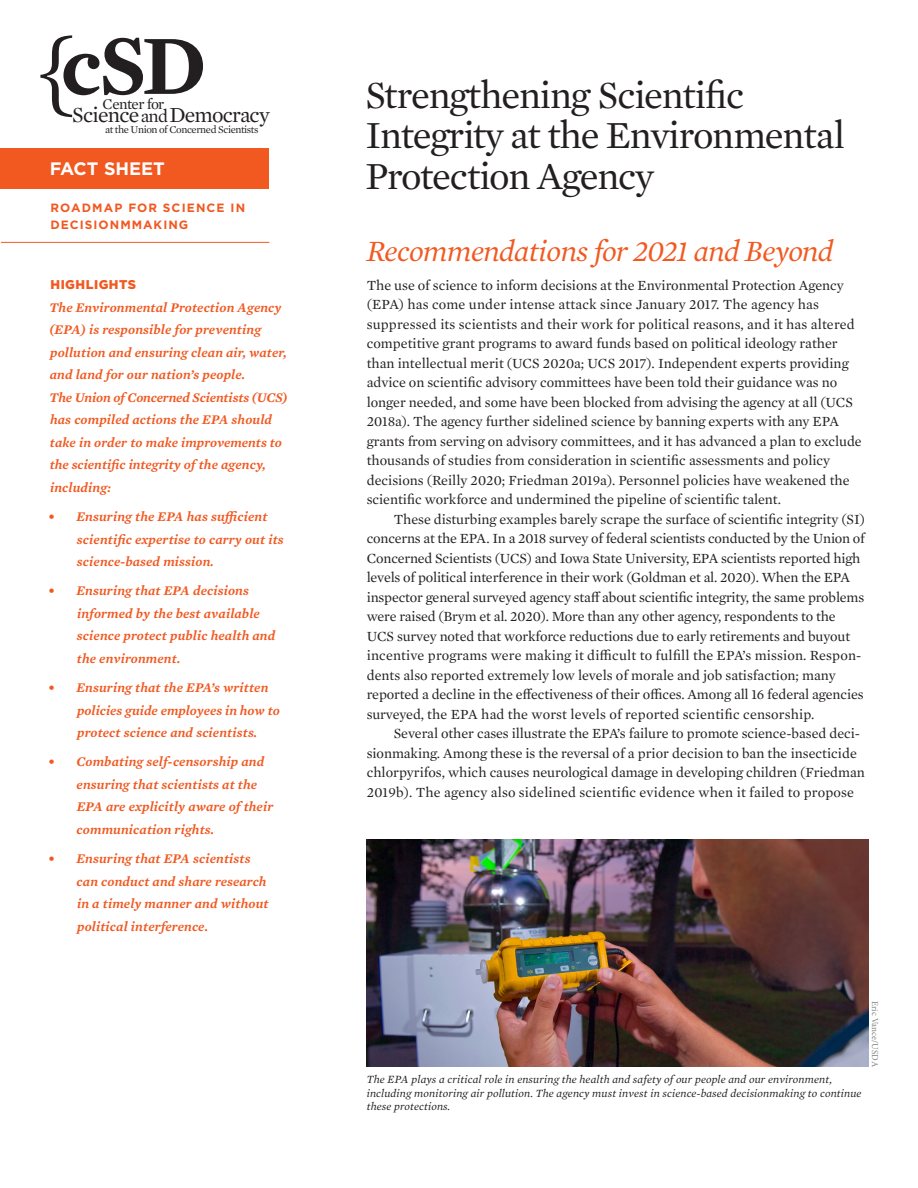
<style>
.page{position:relative;width:918px;height:1188px;background:#fff}
.page>*{position:absolute;margin:0;border:0;box-sizing:border-box;transform-origin:0 0}
.t1{font:89.7px "Mercury Text G1";color:#231f20;scale:.96 1}
.t2{font:600 85.95px "Mercury Text G1";color:#231f20}
.Main_title_3_lines{font:39px/40.5px "Mercury Text G1";letter-spacing:-.035em;color:#231f20}
.Subtitle__Fact{font:italic 30px "Mercury Text G1";letter-spacing:-.02em;color:#f15921}
.t3{font:21.9px "Mercury Text G1";letter-spacing:-.04em;color:#231f20}
.t4{font:700 18px "Gotham";color:#fff}
.t5{font:15.15px "Mercury Text G1";letter-spacing:-.04em;color:#231f20}
.Body_Text__first_par{font:14.25px/19.5px "Mercury Text G1";letter-spacing:-.005em;color:#231f20}
.Side_bar_body_text{font:italic 600 13.5px/22.5px "Mercury Text G1";letter-spacing:.01em;color:#f15921}
.Side_bar_main_title{font:900 12.75px "Gotham";letter-spacing:.04em;color:#f15921}
.Series_title{font:700 12px/16.5px "Gotham";letter-spacing:.09em;color:#f15921}
.Photo_caption_text_w{font:italic 11.25px/13.5px "Mercury Text G1";letter-spacing:.01em;color:#231f20}
.t6{font:10.65px "Mercury Text G1";letter-spacing:-.04em;color:#231f20}
.Photo_credit{font:9px "Minion Pro";letter-spacing:.01em;color:#808285}
.s1{font-weight:600;font-size:85.95px}
.s2{font-size:18.15px}
</style>
<div class="page">
<div style="left:0;top:148px;width:269px;height:40px;background:#f15921"></div>
<img style="left:367px;top:840px;width:501px;height:227px">
<hr style="left:1px;top:242px;width:268px;height:1px;background:#f15921">
<h1 class="t1" style="left:38px;top:7px;width:68px">{<span class="s1">c</span></h1>
<h2 class="t2" style="left:99px;top:1px;width:110px">SD</h2>
<h3 class="t3" style="left:72px;top:99px;width:199px">Science<span class="s2">and</span>Democracy</h3>
<p class="t6" style="left:105px;top:122px;width:155px">at the Union of Concerned Scientists</p>
<p class="t5" style="left:103px;top:93px;width:63px">Center for</p>
<p class="t4" style="left:50px;top:156px;width:117px">FACT SHEET</p>
<p class="Series_title" style="left:50px;top:200px;width:196px">ROADMAP FOR SCIENCE IN<br>DECISIONMMAKING</p>
<p class="Side_bar_main_title" style="left:51px;top:276px;width:87px">HIGHLIGHTS</p>
<p class="Side_bar_body_text" style="left:49px;top:296px;width:240px">The Environmental Protection Agency (EPA) is responsible for preventing pollution and ensuring clean air, water, and land for our nation’s people.<br>The Union of Concerned Scientists (UCS) has compiled actions the EPA should take in order to make improvements to the scientific integrity of the agency, including:</p>
<p class="Side_bar_body_text" style="left:77px;top:505px;width:208px;text-indent:-29px">• Ensuring the EPA has sufficient scientific expertise to carry out its science-based mission.</p>
<p class="Side_bar_body_text" style="left:77px;top:579px;width:200px;text-indent:-29px">• Ensuring that EPA decisions informed by the best available science protect public health and the environment.</p>
<p class="Side_bar_body_text" style="left:77px;top:676px;width:204px;text-indent:-29px">• Ensuring that the EPA’s written policies guide employees in how to protect science and scientists.</p>
<p class="Side_bar_body_text" style="left:77px;top:750px;width:198px;text-indent:-29px">• Combating self-censorship and ensuring that scientists at the<br>EPA are explicitly aware of their communication rights.</p>
<p class="Side_bar_body_text" style="left:77px;top:847px;width:194px;text-indent:-29px">• Ensuring that EPA scientists can conduct and share research in a timely manner and without political interference.</p>
<p class="Main_title_3_lines" style="left:365px;top:73px;width:481px">Strengthening Scientific<br>Integrity at the Environmental<br>Protection Agency</p>
<p class="Subtitle__Fact" style="left:367px;top:230px;width:468px">Recommendations for 2021 and Beyond</p>
<p class="Body_Text__first_par" style="left:367px;top:275px;width:497px">The use of science to inform decisions at the Environmental Protection Agency (EPA) has come under intense attack since January 2017. The agency has suppressed its scientists and their work for political reasons, and it has altered competitive grant programs to award funds based on political ideology rather than intellectual merit (UCS 2020a; UCS 2017). Independent experts providing advice on scientific advisory committees have been told their guidance was no longer needed, and some have been blocked from advising the agency at all (UCS 2018a). The agency further sidelined science by banning experts with any EPA grants from serving on advisory committees, and it has advanced a plan to exclude thousands of studies from consideration in scientific assessments and policy decisions (Reilly 2020; Friedman 2019a). Personnel policies have weakened the scientific workforce and undermined the pipeline of scientific talent.</p>
<p class="Body_Text__first_par" style="left:367px;top:509px;width:501px;text-indent:27px">These disturbing examples barely scrape the surface of scientific integrity (SI) concerns at the EPA. In a 2018 survey of federal scientists conducted by the Union of Concerned Scientists (UCS) and Iowa State University, EPA scientists reported high levels of political interference in their work (Goldman et al. 2020). When the EPA inspector general surveyed agency staff about scientific integrity, the same problems were raised (Brym et al. 2020). More than any other agency, respondents to the UCS survey noted that workforce reductions due to early retirements and buyout incentive programs were making it difficult to fulfill the EPA’s mission. Respon&shy;dents also reported extremely low levels of morale and job satisfaction; many reported a decline in the effectiveness of their offices. Among all 16 federal agencies surveyed, the EPA had the worst levels of reported scientific censorship.</p>
<p class="Body_Text__first_par" style="left:367px;top:723px;width:500px;text-indent:27px">Several other cases illustrate the EPA’s failure to promote science-based deci&shy;sionmaking. Among these is the reversal of a prior decision to ban the insecticide chlorpyrifos, which causes neurological damage in developing children (Friedman 2019b). The agency also sidelined scientific evidence when it failed to propose</p>
<p class="Photo_caption_text_w" style="left:367px;top:1072px;width:496px">The EPA plays a critical role in ensuring the health and safety of our people and our environment, including monitoring air pollution. The agency must invest in science-based decisionmaking to continue these protections.</p>
<p class="Photo_credit" style="left:881px;top:1001px;width:68px;rotate:90deg">Eric Vance/USDA</p>
</div>
